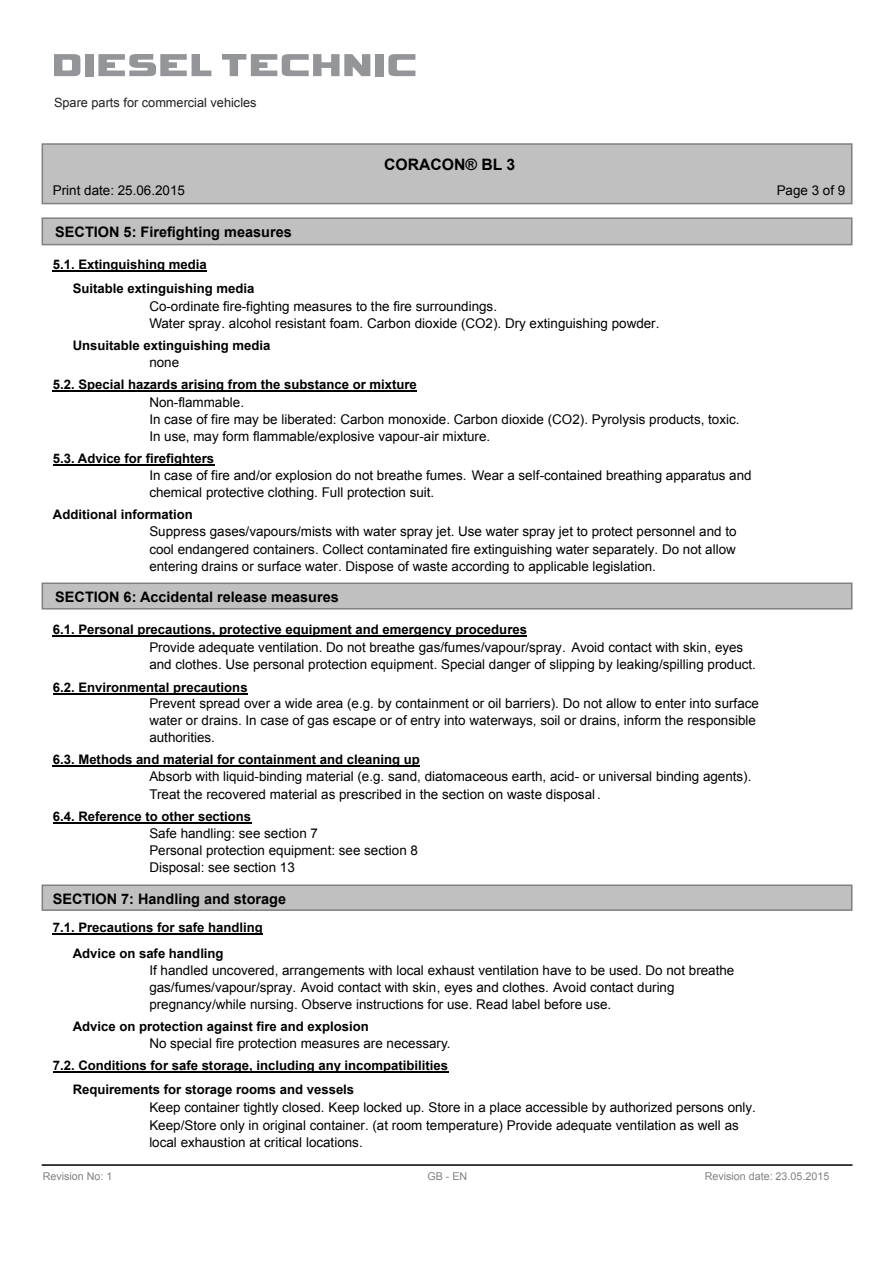
<style>
.page{position:relative;width:893px;height:1263px;background:#fff}
.page>*{position:absolute;margin:0;border:0;box-sizing:border-box;transform-origin:0 0}
.t1{font:700 15.75px "Arial";color:#000}
.t2{font:700 14.4px "Arial";color:#000}
.t3{font:13.35px/17.1px "Arial";color:#000}
.t4{font:700 13.2px "Arial";color:#000}
.t5{font:12.75px "Arial";color:#231f20}
.t6{font:10.8px "Arial";color:#808080}
</style>
<div class="page">
<div style="left:42px;top:144px;width:810px;height:60px;background:#c0c0c0"></div>
<div style="left:42px;top:143px;width:810px;height:61px;border:2px solid #808080"></div>
<div style="left:42px;top:218px;width:810px;height:27px;background:#c0c0c0"></div>
<div style="left:42px;top:217px;width:810px;height:28px;border:2px solid #808080"></div>
<div style="left:42px;top:583px;width:810px;height:26px;background:#c0c0c0"></div>
<div style="left:42px;top:582px;width:810px;height:27px;border:2px solid #808080"></div>
<div style="left:42px;top:885px;width:810px;height:25px;background:#c0c0c0"></div>
<div style="left:42px;top:884px;width:810px;height:27px;border:2px solid #808080"></div>
<hr style="left:42px;top:1164px;width:810px;height:2px;background:#000">
<hr style="left:53px;top:270px;width:154px;height:1px;background:#000">
<hr style="left:53px;top:390px;width:364px;height:2px;background:#000">
<hr style="left:53px;top:464px;width:161px;height:1px;background:#000">
<hr style="left:53px;top:636px;width:474px;height:1px;background:#000">
<hr style="left:53px;top:693px;width:195px;height:1px;background:#000">
<hr style="left:53px;top:766px;width:367px;height:1px;background:#000">
<hr style="left:53px;top:822px;width:198px;height:1px;background:#000">
<hr style="left:53px;top:934px;width:210px;height:1px;background:#000">
<hr style="left:53px;top:1072px;width:395px;height:1px;background:#000">
<svg style="left:54px;top:54px;width:26px;height:22px"></svg>
<div style="left:85px;top:54px;width:8px;height:22px;background:#939598"></div>
<svg style="left:98px;top:54px;width:113px;height:22px"></svg>
<svg style="left:222px;top:54px;width:148px;height:22px"></svg>
<div style="left:375px;top:54px;width:9px;height:22px;background:#939598"></div>
<svg style="left:388px;top:54px;width:27px;height:22px"></svg>
<p class="t5" style="left:54px;top:94px;width:204px">Spare parts for commercial vehicles</p>
<p class="t1" style="left:384px;top:154px;width:133px">CORACON® BL 3</p>
<p class="t3" style="left:53px;top:182px;width:134px">Print date: 25.06.2015</p>
<p class="t3" style="left:777px;top:182px;width:70px">Page 3 of 9</p>
<p class="t2" style="left:55px;top:222px;width:238px">SECTION 5: Firefighting measures</p>
<p class="t4" style="left:53px;top:255px;width:155px">5.1. Extinguishing media</p>
<p class="t3" style="left:149px;top:297px;width:512px">Co-ordinate fire-fighting measures to the fire surroundings.<br>Water spray. alcohol resistant foam. Carbon dioxide (CO2). Dry extinguishing powder.</p>
<p class="t4" style="left:73px;top:279px;width:183px">Suitable extinguishing media</p>
<p class="t4" style="left:73px;top:336px;width:199px">Unsuitable extinguishing media</p>
<p class="t4" style="left:53px;top:375px;width:365px">5.2. Special hazards arising from the substance or mixture</p>
<p class="t3" style="left:149px;top:393px;width:592px">Non-flammable.<br>In case of fire may be liberated: Carbon monoxide. Carbon dioxide (CO2). Pyrolysis products, toxic.<br>In use, may form flammable/explosive vapour-air mixture.</p>
<p class="t3" style="left:149px;top:467px;width:604px">In case of fire and/or explosion do not breathe fumes. Wear a self-contained breathing apparatus and chemical protective clothing. Full protection suit.</p>
<p class="t3" style="left:149px;top:354px;width:31px">none</p>
<p class="t4" style="left:53px;top:449px;width:163px">5.3. Advice for firefighters</p>
<p class="t4" style="left:53px;top:505px;width:142px">Additional information</p>
<p class="t3" style="left:149px;top:523px;width:589px;text-align:justify">Suppress gases/vapours/mists with water spray jet. Use water spray jet to protect personnel and to cool endangered containers. Collect contaminated fire extinguishing water separately. Do not allow entering drains or surface water. Dispose of waste according to applicable legislation.</p>
<p class="t2" style="left:55px;top:587px;width:285px">SECTION 6: Accidental release measures</p>
<p class="t3" style="left:149px;top:638px;width:608px">Provide adequate ventilation. Do not breathe gas/fumes/vapour/spray. Avoid contact with skin, eyes and clothes. Use personal protection equipment. Special danger of slipping by leaking/spilling product.</p>
<p class="t4" style="left:53px;top:620px;width:476px">6.1. Personal precautions, protective equipment and emergency procedures</p>
<p class="t4" style="left:53px;top:677px;width:196px">6.2. Environmental precautions</p>
<p class="t3" style="left:149px;top:695px;width:611px">Prevent spread over a wide area (e.g. by containment or oil barriers). Do not allow to enter into surface water or drains. In case of gas escape or of entry into waterways, soil or drains, inform the responsible authorities.</p>
<p class="t4" style="left:53px;top:750px;width:368px">6.3. Methods and material for containment and cleaning up</p>
<p class="t3" style="left:149px;top:768px;width:604px">Absorb with liquid-binding material (e.g. sand, diatomaceous earth, acid- or universal binding agents).<br>Treat the recovered material as prescribed in the section on waste disposal .</p>
<p class="t4" style="left:53px;top:807px;width:200px">6.4. Reference to other sections</p>
<p class="t3" style="left:149px;top:824px;width:270px">Safe handling: see section 7<br>Personal protection equipment: see section 8<br>Disposal: see section 13</p>
<p class="t2" style="left:53px;top:889px;width:235px">SECTION 7: Handling and storage</p>
<p class="t4" style="left:53px;top:918px;width:212px">7.1. Precautions for safe handling</p>
<p class="t3" style="left:149px;top:961px;width:587px">If handled uncovered, arrangements with local exhaust ventilation have to be used. Do not breathe gas/fumes/vapour/spray. Avoid contact with skin, eyes and clothes. Avoid contact during pregnancy/while nursing. Observe instructions for use. Read label before use.</p>
<p class="t4" style="left:73px;top:944px;width:152px">Advice on safe handling</p>
<p class="t4" style="left:73px;top:1017px;width:298px">Advice on protection against fire and explosion</p>
<p class="t4" style="left:53px;top:1056px;width:397px">7.2. Conditions for safe storage, including any incompatibilities</p>
<p class="t3" style="left:149px;top:1099px;width:608px">Keep container tightly closed. Keep locked up. Store in a place accessible by authorized persons only.<br>Keep/Store only in original container. (at room temperature) Provide adequate ventilation as well as local exhaustion at critical locations.</p>
<p class="t3" style="left:149px;top:1035px;width:303px">No special fire protection measures are necessary.</p>
<p class="t4" style="left:73px;top:1080px;width:283px">Requirements for storage rooms and vessels</p>
<p class="t6" style="left:43px;top:1169px;width:71px">Revision No: 1</p>
<p class="t6" style="left:427px;top:1169px;width:41px">GB - EN</p>
<p class="t6" style="left:705px;top:1169px;width:126px">Revision date: 23.05.2015</p>
</div>
